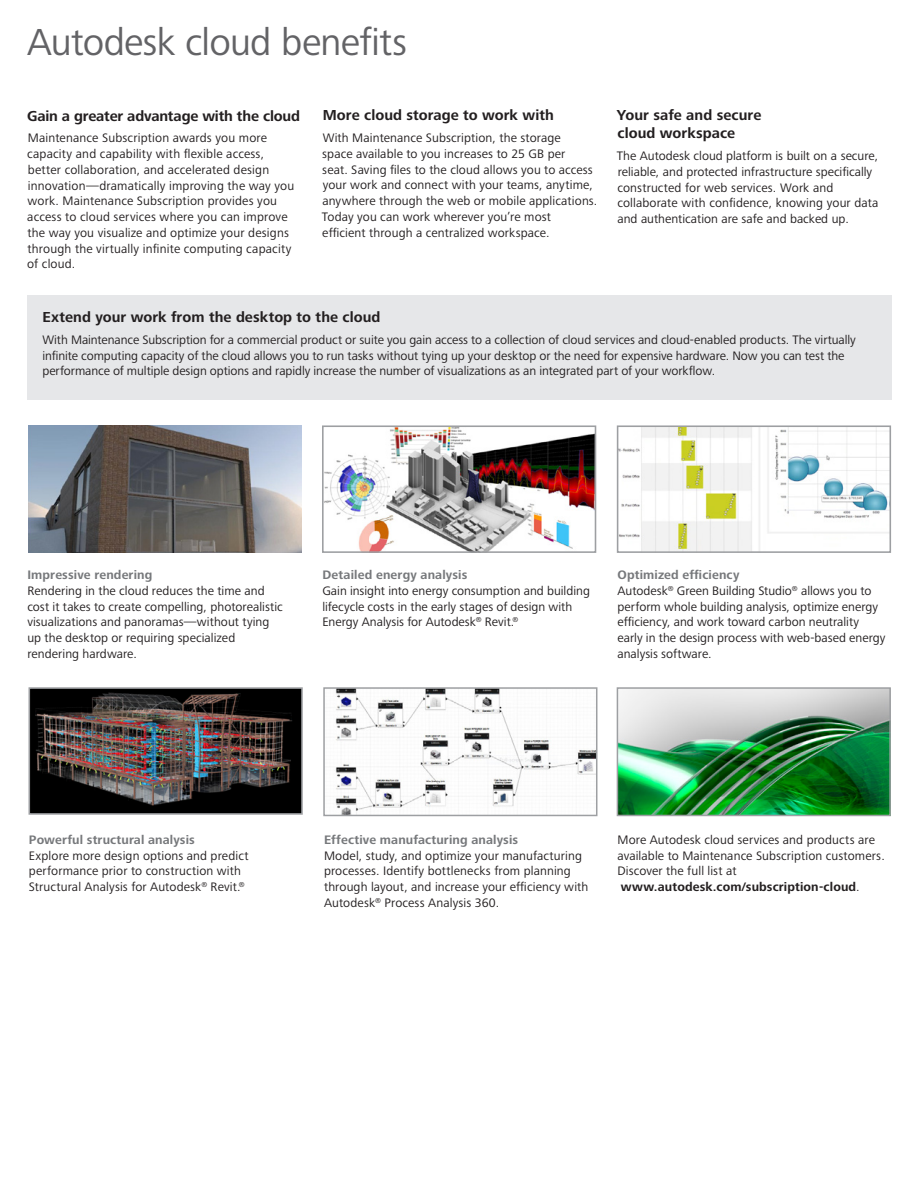
<style>
.page{position:relative;width:918px;height:1188px;background:#fff}
.page>*{position:absolute;margin:0;border:0;box-sizing:border-box;transform-origin:0 0}
.Headline__Level_2{font:39px "Frutiger Next LTW1 G";letter-spacing:-.02em;color:#636366}
.Text_Heading{font:700 15px/18px "Frutiger Next LTW1 G";letter-spacing:.005em;color:#231f20}
.Body_Text{font:12.75px/15.8px "Frutiger Next LTW1 G";letter-spacing:.005em;color:#231f20}
.Text_Subheading{font:700 12.75px "Frutiger Next LTW1 G";letter-spacing:.01em;color:#76787b}
.Body_Text-2{font:700 12.75px "Frutiger Next LTW1 G";letter-spacing:.01em;color:#231f20}
.s1{font-weight:400}
</style>
<div class="page">
<img style="left:32px;top:690px;width:268px;height:122px">
<div style="left:29px;top:687px;width:274px;height:128px;border:2px solid #9d9fa2"></div>
<img style="left:620px;top:428px;width:268px;height:122px">
<div style="left:617px;top:425px;width:274px;height:128px;border:2px solid #9d9fa2"></div>
<img style="left:325px;top:428px;width:268px;height:122px">
<div style="left:322px;top:425px;width:274px;height:128px;border:2px solid #9d9fa2"></div>
<img style="left:335px;top:690px;width:259px;height:123px">
<div style="left:323px;top:687px;width:274px;height:129px;border:2px solid #9d9fa2"></div>
<img style="left:620px;top:690px;width:268px;height:123px">
<div style="left:617px;top:687px;width:274px;height:129px;border:2px solid #9d9fa2"></div>
<img style="left:29px;top:425px;width:272px;height:128px">
<div style="left:27px;top:295px;width:864px;height:105px;background:#e6e7e9"></div>
<p class="Headline__Level_2" style="left:27px;top:20px;width:382px">Autodesk cloud benefits</p>
<p class="Text_Heading" style="left:27px;top:107px;width:274px">Gain a greater advantage with the cloud</p>
<p class="Body_Text" style="left:27px;top:131px;width:268px">Maintenance Subscription awards you more capacity and capability with flexible access, better collaboration, and accelerated design innovation—dramatically improving the way you work. Maintenance Subscription provides you access to cloud services where you can improve the way you visualize and optimize your designs through the virtually infinite computing capacity of cloud.</p>
<p class="Text_Heading" style="left:323px;top:107px;width:233px">More cloud storage to work with</p>
<p class="Body_Text" style="left:322px;top:130px;width:277px">With Maintenance Subscription, the storage<br>space available to you increases to 25 GB per<br>seat. Saving files to the cloud allows you to access your work and connect with your teams, anytime, anywhere through the web or mobile applications.<br>Today you can work wherever you’re most efficient through a centralized workspace.</p>
<p class="Text_Heading" style="left:617px;top:107px;width:146px">Your safe and secure cloud workspace</p>
<p class="Body_Text" style="left:617px;top:148px;width:263px">The Autodesk cloud platform is built on a secure, reliable, and protected infrastructure specifically constructed for web services. Work and collaborate with confidence, knowing your data and authentication are safe and backed up.</p>
<p class="Text_Heading" style="left:42px;top:309px;width:340px">Extend your work from the desktop to the cloud</p>
<p class="Body_Text" style="left:42px;top:332px;width:815px">With Maintenance Subscription for a commercial product or suite you gain access to a collection of cloud services and cloud-enabled products. The virtually infinite computing capacity of the cloud allows you to run tasks without tying up your desktop or the need for expensive hardware. Now you can test the performance of multiple design options and rapidly increase the number of visualizations as an integrated part of your workflow.</p>
<p class="Text_Subheading" style="left:27px;top:568px;width:126px">Impressive rendering</p>
<p class="Body_Text" style="left:27px;top:583px;width:257px">Rendering in the cloud reduces the time and cost it takes to create compelling, photorealistic visualizations and panoramas—without tying up the desktop or requiring specialized rendering hardware.</p>
<p class="Text_Subheading" style="left:322px;top:568px;width:146px">Detailed energy analysis</p>
<p class="Body_Text" style="left:322px;top:583px;width:269px">Gain insight into energy consumption and building lifecycle costs in the early stages of design with<br>Energy Analysis for Autodesk<sup>®</sup> Revit.<sup>®</sup></p>
<p class="Text_Subheading" style="left:618px;top:568px;width:123px">Optimized efficiency</p>
<p class="Body_Text" style="left:618px;top:583px;width:270px">Autodesk<sup>®</sup> Green Building Studio<sup>®</sup> allows you to perform whole building analysis, optimize energy efficiency, and work toward carbon neutrality early in the design process with web-based energy analysis software.</p>
<p class="Text_Subheading" style="left:29px;top:832px;width:167px">Powerful structural analysis</p>
<p class="Body_Text" style="left:29px;top:848px;width:221px">Explore more design options and predict performance prior to construction with<br>Structural Analysis for Autodesk<sup>®</sup> Revit.<sup>®</sup></p>
<p class="Text_Subheading" style="left:324px;top:832px;width:196px">Effective manufacturing analysis</p>
<p class="Body_Text" style="left:324px;top:848px;width:266px">Model, study, and optimize your manufacturing processes. Identify bottlenecks from planning through layout, and increase your efficiency with Autodesk<sup>®</sup> Process Analysis 360.</p>
<p class="Body_Text" style="left:617px;top:832px;width:269px">More Autodesk cloud services and products are available to Maintenance Subscription customers.<br>Discover the full list at</p>
<p class="Body_Text-2" style="left:621px;top:880px;width:240px">www.autodesk.com/subscription-cloud<span class="s1">.</span></p>
</div>
